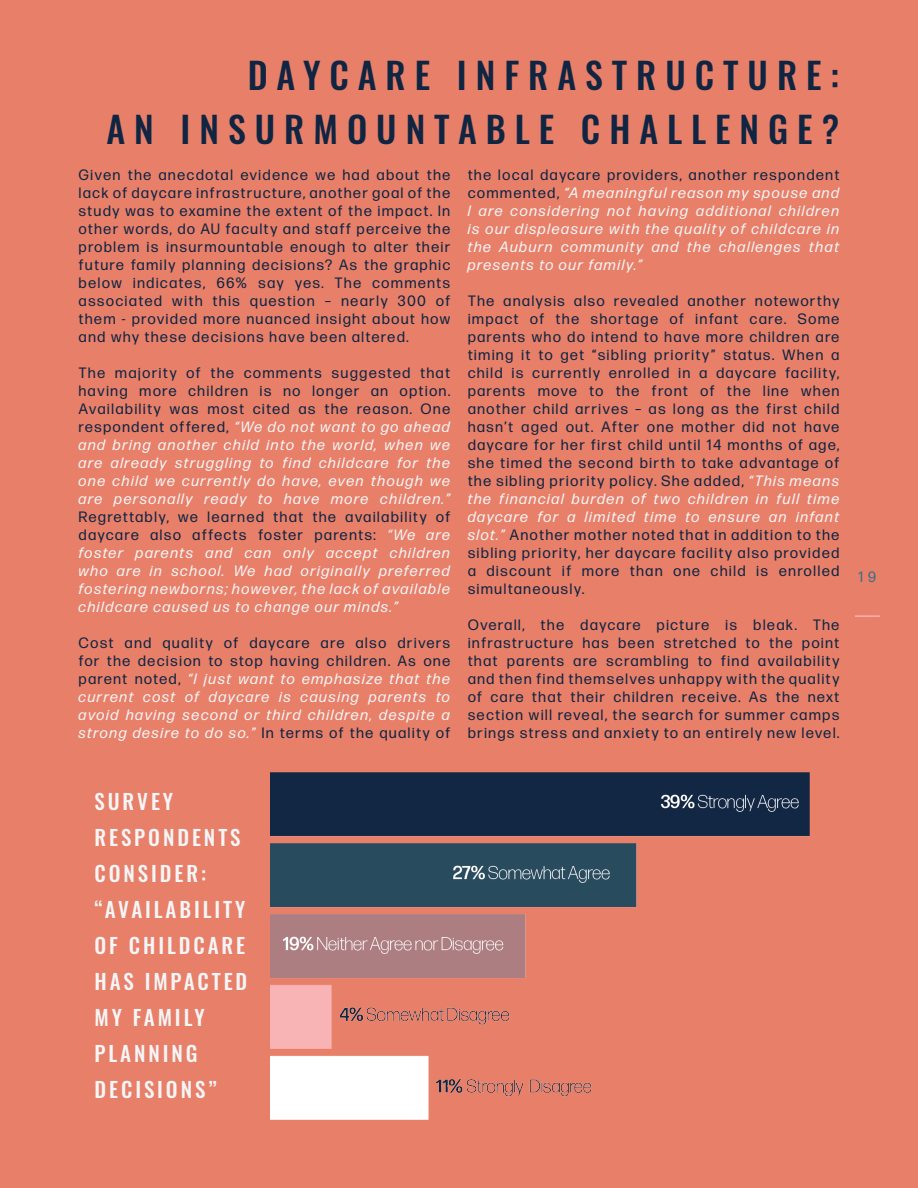
<style>
.page{position:relative;width:918px;height:1188px;background:#e87f69}
.page>*{position:absolute;margin:0;border:0;box-sizing:border-box;transform-origin:0 0}
.t1{font:500 36px/54px "Oswald";letter-spacing:.25em;color:#0f2542;text-align:right}
.t2{font:500 21px/36px "Oswald";letter-spacing:.14em;color:#f4f5f6}
.t3{font:15px/18px "Forma DJR Display";letter-spacing:.12em;color:#0f2542;text-align:justify}
.t4{font:italic 15px/18px "Forma DJR Display";letter-spacing:.12em;color:#f4f5f6;text-align:justify}
.t5{font:15px "Forma DJR Display";color:#3e7088}
.s1{font-style:normal;color:#0f2542}
.s2{font-style:italic;color:#f4f5f6}
</style>
<div class="page">
<hr style="left:855px;top:615px;width:25px;height:2px;background:#f8b2b4">
<img style="left:270px;top:773px;width:540px;height:346px">
<h1 class="t1" style="left:107px;top:45px;width:734px">DAYCARE INFRASTRUCTURE:<br>AN INSURMOUNTABLE CHALLENGE?</h1>
<p class="t3" style="left:79px;top:165px;width:373px">Given the anecdotal evidence we had about the lack of daycare infrastructure, another goal of the study was to examine the extent of the impact. In other words, do AU faculty and staff perceive the problem is insurmountable enough to alter their future family planning decisions? As the graphic below indicates, 66% say yes. The comments associated with this question – nearly 300 of them - provided more nuanced insight about how and why these decisions have been altered.</p>
<p class="t4" style="left:79px;top:363px;width:373px"><span class="s1">The majority of the comments suggested that having more children is no longer an option.<br>Availability was most cited as the reason. One respondent offered,</span> “We do not want to go ahead and bring another child into the world, when we are already struggling to find childcare for the one child we currently do have, even though we are personally ready to have more children.”</p>
<p class="t4" style="left:79px;top:507px;width:373px"><span class="s1">Regrettably, we learned that the availability of daycare also affects foster parents:</span> “We are foster parents and can only accept children who are in school. We had originally preferred fostering newborns; however, the lack of available childcare caused us to change our minds.”</p>
<p class="t4" style="left:79px;top:633px;width:373px"><span class="s1">Cost and quality of daycare are also drivers for the decision to stop having children. As one parent noted,</span> “I just want to emphasize that the current cost of daycare is causing parents to avoid having second or third children, despite a strong desire to do so.” <span class="s1">In terms of the quality of</span></p>
<p class="t4" style="left:468px;top:165px;width:373px"><span class="s1">the local daycare providers, another respondent commented,</span> “A meaningful reason my spouse and I are considering not having additional children is our displeasure with the quality of childcare in the Auburn community and the challenges that presents to our family.”</p>
<p class="t3" style="left:468px;top:291px;width:373px">The analysis also revealed another noteworthy impact of the shortage of infant care. Some parents who do intend to have more children are timing it to get “sibling priority” status. When a child is currently enrolled in a daycare facility, parents move to the front of the line when another child arrives – as long as the first child hasn’t aged out. After one mother did not have daycare for her first child until 14 months of age, she timed the second birth to take advantage of the sibling priority policy. She added, <span class="s2">“This means the financial burden of two children in full time daycare for a limited time to ensure an infant slot.”</span> Another mother noted that in addition to the sibling priority, her daycare facility also provided a discount if more than one child is enrolled simultaneously.</p>
<p class="t3" style="left:468px;top:615px;width:373px">Overall, the daycare picture is bleak. The infrastructure has been stretched to the point that parents are scrambling to find availability and then find themselves unhappy with the quality of care that their children receive. As the next section will reveal, the search for summer camps brings stress and anxiety to an entirely new level.</p>
<p class="t5" style="left:859px;top:568px;width:19px">1 9</p>
<h2 class="t2" style="left:94px;top:781px;width:154px">SURVEY<br>RESPONDENTS<br>CONSIDER: “AVAILABILITY<br>OF CHILDCARE<br>HAS IMPACTED<br>MY FAMILY<br>PLANNING<br>DECISIONS”</h2>
</div>
